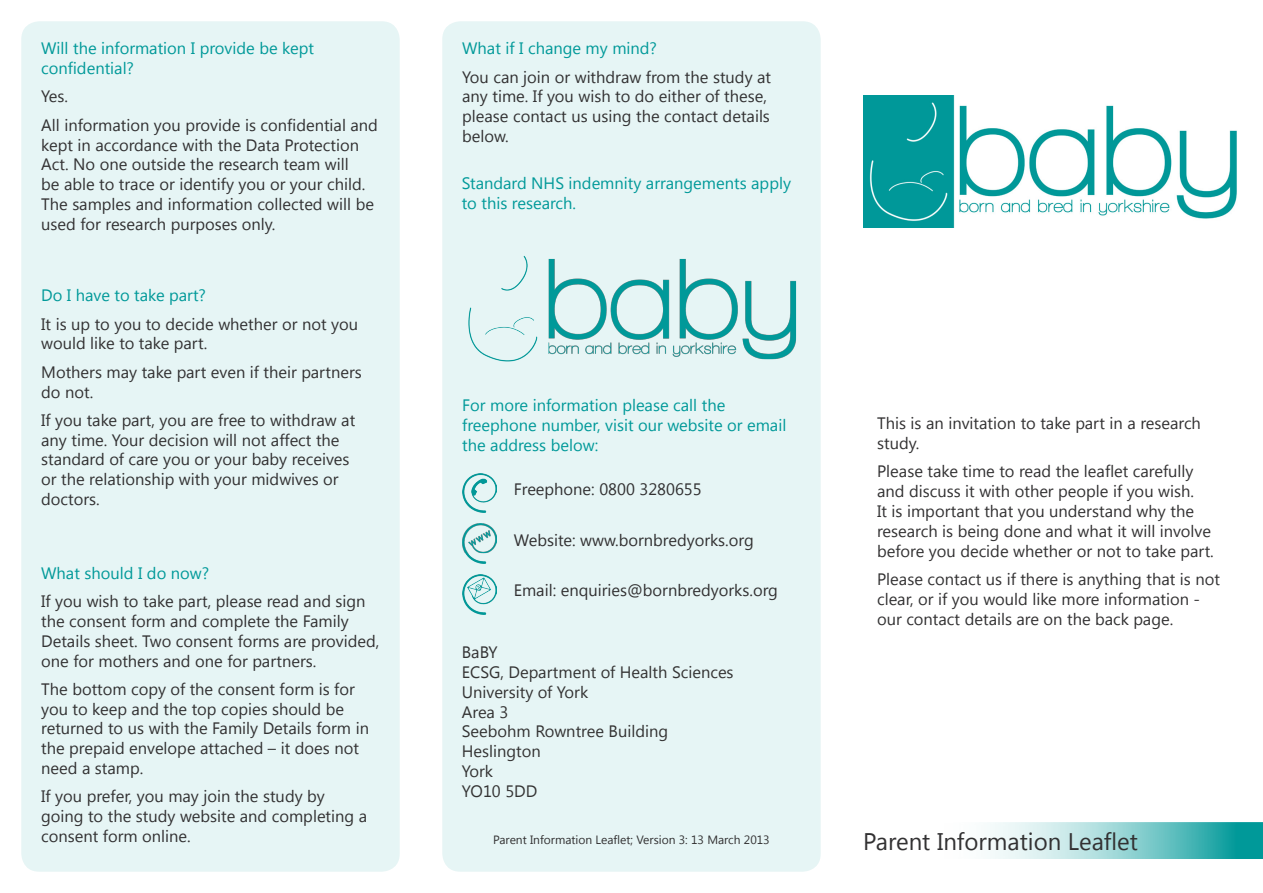
<style>
.page{position:relative;width:1263px;height:893px;background:#fff}
.page>*{position:absolute;margin:0;border:0;box-sizing:border-box;transform-origin:0 0}
.t1{font:24px "Segoe UI";color:#323132}
.t2{font:16.5px/19.8px "Segoe UI";color:#323132}
.t3{font:16.5px/19.8px "Segoe UI";color:#099}
.t4{font:16.5px "Segoe UI";color:#333232}
.Paragraph_Style_1{font:12px "Segoe UI";color:#323132}
</style>
<div class="page">
<div style="left:442px;top:21px;width:379px;height:851px;background:#e6f5f5;border-radius:18px"></div>
<svg style="left:990px;top:823px;width:273px;height:36px"></svg>
<div style="left:21px;top:21px;width:379px;height:851px;background:#e6f5f5;border-radius:18px"></div>
<img style="left:462px;top:575px;width:34px;height:39px">
<img style="left:462px;top:473px;width:34px;height:40px">
<img style="left:462px;top:524px;width:34px;height:39px">
<img style="left:863px;top:95px;width:374px;height:132px">
<img style="left:468px;top:255px;width:329px;height:107px">
<p class="t3" style="left:41px;top:38px;width:274px">Will the information I provide be kept confidential?</p>
<p class="t2" style="left:41px;top:86px;width:28px">Yes.</p>
<p class="t2" style="left:41px;top:114px;width:338px">All information you provide is confidential and kept in accordance with the Data Protection Act. No one outside the research team will<br>be able to trace or identify you or your child.<br>The samples and information collected will be used for research purposes only.</p>
<p class="t3" style="left:41px;top:285px;width:166px">Do I have to take part?</p>
<p class="t2" style="left:41px;top:313px;width:318px">It is up to you to decide whether or not you would like to take part.</p>
<p class="t2" style="left:41px;top:361px;width:322px">Mothers may take part even if their partners do not.</p>
<p class="t2" style="left:41px;top:409px;width:316px">If you take part, you are free to withdraw at any time. Your decision will not affect the standard of care you or your baby receives or the relationship with your midwives or doctors.</p>
<p class="t3" style="left:41px;top:562px;width:169px">What should I do now?</p>
<p class="t2" style="left:41px;top:591px;width:340px">If you wish to take part, please read and sign the consent form and complete the Family Details sheet. Two consent forms are provided, one for mothers and one for partners.</p>
<p class="t2" style="left:41px;top:678px;width:329px">The bottom copy of the consent form is for you to keep and the top copies should be returned to us with the Family Details form in the prepaid envelope attached – it does not need a stamp.</p>
<p class="t2" style="left:41px;top:786px;width:327px">If you prefer, you may join the study by going to the study website and completing a consent form online.</p>
<p class="t3" style="left:462px;top:38px;width:196px">What if I change my mind?</p>
<p class="t2" style="left:462px;top:66px;width:310px">You can join or withdraw from the study at any time. If you wish to do either of these, please contact us using the contact details below.</p>
<p class="t3" style="left:462px;top:172px;width:331px">Standard NHS indemnity arrangements apply to this research.</p>
<p class="t3" style="left:462px;top:395px;width:326px">For more information please call the freephone number, visit our website or email the address below:</p>
<p class="t2" style="left:514px;top:479px;width:189px">Freephone: 0800 3280655</p>
<p class="t2" style="left:514px;top:529px;width:242px">Website: www.bornbredyorks.org</p>
<p class="t2" style="left:514px;top:579px;width:266px">Email: enquiries@bornbredyorks.org</p>
<p class="t2" style="left:462px;top:642px;width:37px">BaBY</p>
<p class="t4" style="left:462px;top:661px;width:273px">ECSG, Department of Health Sciences</p>
<p class="t4" style="left:462px;top:680px;width:128px">University of York</p>
<p class="t4" style="left:462px;top:700px;width:48px">Area 3</p>
<p class="t4" style="left:462px;top:720px;width:208px">Seebohm Rowntree Building</p>
<p class="t4" style="left:462px;top:740px;width:80px">Heslington</p>
<p class="t4" style="left:462px;top:760px;width:33px">York</p>
<p class="t4" style="left:462px;top:779px;width:77px">YO10 5DD</p>
<p class="Paragraph_Style_1" style="left:493px;top:832px;width:278px">Parent Information Leaflet; Version 3: 13 March 2013</p>
<p class="t2" style="left:877px;top:413px;width:325px">This is an invitation to take part in a research study.</p>
<p class="t2" style="left:877px;top:461px;width:338px">Please take time to read the leaflet carefully and discuss it with other people if you wish.<br>It is important that you understand why the research is being done and what it will involve before you decide whether or not to take part.</p>
<p class="t2" style="left:877px;top:568px;width:344px">Please contact us if there is anything that is not clear, or if you would like more information - our contact details are on the back page.</p>
<p class="t1" style="left:863px;top:825px;width:276px">Parent Information Leaflet</p>
</div>
